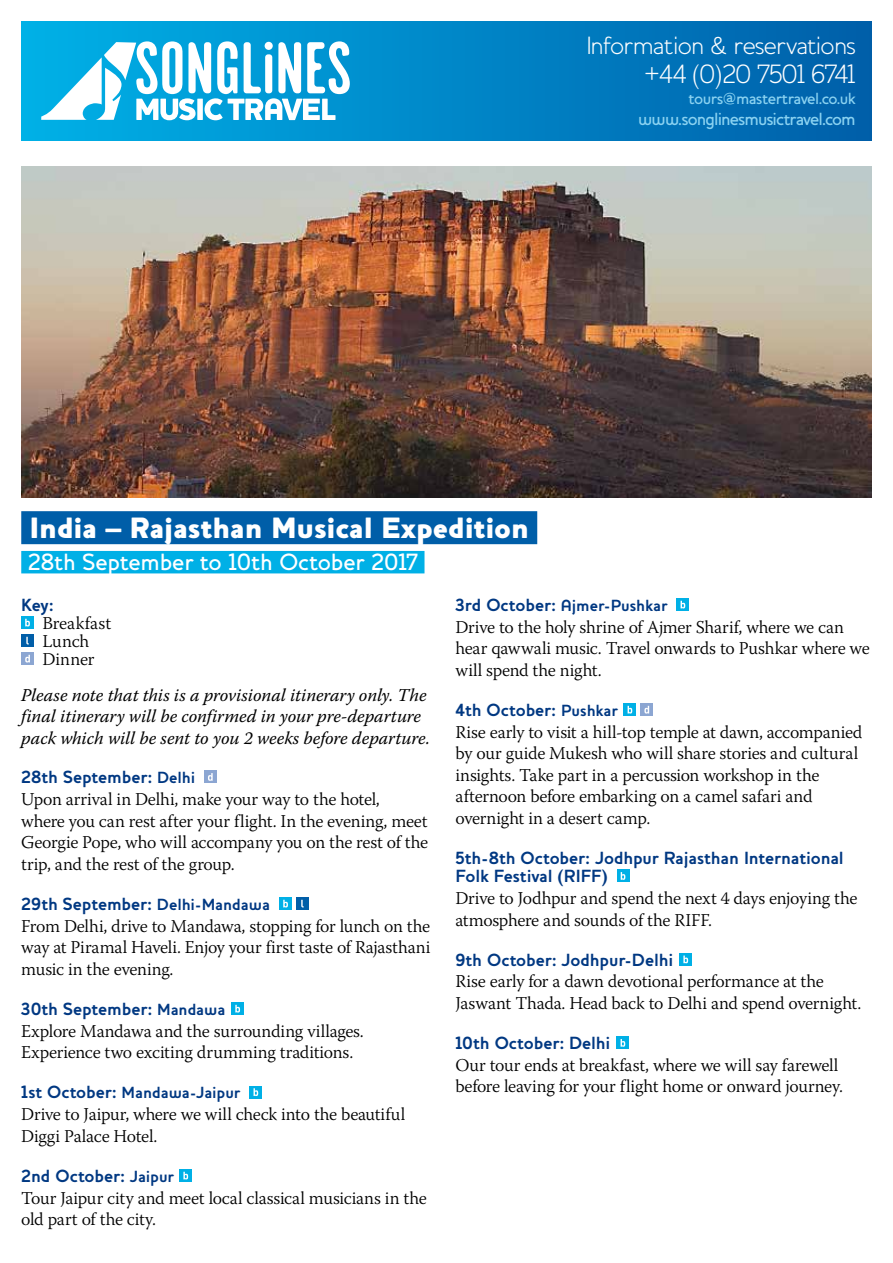
<style>
.page{position:relative;width:893px;height:1263px;background:#fff}
.page>*{position:absolute;margin:0;border:0;box-sizing:border-box;transform-origin:0 0}
.t1{font:800 30px "Houschka";letter-spacing:-.005em;color:#fff}
.t2{font:300 27px "Houschka";letter-spacing:-.045em;color:#fff}
.t3{font:300 25.5px "Houschka";letter-spacing:-.03em;color:#fff}
.t4{font:500 24px "Houschka";letter-spacing:-.01em;color:#fff}
.t5{font:300 18px/21.6px "Warnock Pro";letter-spacing:-.015em;color:#000}
.t6{font:700 18px/18px "Houschka";letter-spacing:-.005em;color:#003882}
.t7{font:italic 18px/21.6px "Warnock Pro";letter-spacing:-.005em;color:#000}
.t8{font:500 18px "Houschka";letter-spacing:-.045em;color:#8ad2f1}
.t9{font:700 16.5px "Houschka";letter-spacing:-.005em;color:#003882}
.t10{font:500 16.5px "Houschka";letter-spacing:-.03em;color:#8ad2f1}
.s1{font-size:16.5px}
.s2{font-size:18px}
</style>
<div class="page">
<img style="left:21px;top:166px;width:851px;height:331px">
<div style="left:21px;top:22px;width:851px;height:119px;background:linear-gradient(to right,#00b1e8,#005fa9)"></div>
<svg style="left:41px;top:41px;width:309px;height:79px"></svg>
<div style="left:265px;top:42px;width:8px;height:8px;background:#fff;border-radius:50%"></div>
<div style="left:21px;top:616px;width:13px;height:13px;background:#00b0e6"></div>
<svg style="left:25px;top:619px;width:5px;height:7px"></svg>
<div style="left:21px;top:634px;width:13px;height:13px;background:#005ea8"></div>
<svg style="left:26px;top:637px;width:3px;height:7px"></svg>
<div style="left:21px;top:652px;width:13px;height:13px;background:#8ca6d2"></div>
<svg style="left:25px;top:655px;width:5px;height:7px"></svg>
<div style="left:204px;top:771px;width:13px;height:12px;background:#8ca6d2"></div>
<svg style="left:208px;top:773px;width:5px;height:8px"></svg>
<div style="left:279px;top:897px;width:13px;height:13px;background:#00b0e6"></div>
<svg style="left:283px;top:900px;width:5px;height:7px"></svg>
<div style="left:296px;top:897px;width:13px;height:13px;background:#005ea8"></div>
<svg style="left:301px;top:900px;width:3px;height:7px"></svg>
<div style="left:231px;top:1002px;width:13px;height:13px;background:#00b0e6"></div>
<svg style="left:235px;top:1005px;width:5px;height:7px"></svg>
<div style="left:250px;top:1086px;width:12px;height:12px;background:#00b0e6"></div>
<svg style="left:253px;top:1088px;width:5px;height:8px"></svg>
<div style="left:179px;top:1169px;width:13px;height:13px;background:#00b0e6"></div>
<svg style="left:183px;top:1172px;width:5px;height:7px"></svg>
<svg style="left:677px;top:598px;width:12px;height:13px"></svg>
<svg style="left:681px;top:601px;width:4px;height:7px"></svg>
<svg style="left:624px;top:703px;width:12px;height:13px"></svg>
<svg style="left:628px;top:706px;width:4px;height:7px"></svg>
<div style="left:640px;top:703px;width:13px;height:13px;background:#8ca6d2"></div>
<svg style="left:644px;top:706px;width:5px;height:7px"></svg>
<svg style="left:617px;top:870px;width:12px;height:12px"></svg>
<svg style="left:621px;top:872px;width:4px;height:8px"></svg>
<div style="left:679px;top:953px;width:13px;height:13px;background:#00b0e6"></div>
<svg style="left:683px;top:955px;width:5px;height:8px"></svg>
<svg style="left:617px;top:1036px;width:12px;height:13px"></svg>
<svg style="left:621px;top:1039px;width:4px;height:8px"></svg>
<div style="left:21px;top:511px;width:516px;height:33px;background:#005ea8"></div>
<div style="left:21px;top:551px;width:403px;height:22px;background:#00b0e6"></div>
<h3 class="t3" style="left:586px;top:31px;width:271px">Information &amp; reservations</h3>
<h2 class="t2" style="left:644px;top:58px;width:213px">+44 (0)20 7501 6741</h2>
<p class="t10" style="left:689px;top:88px;width:169px">tours@mastertravel.co.uk</p>
<p class="t8" style="left:638px;top:108px;width:219px">www.songlinesmusictravel.com</p>
<h1 class="t1" style="left:30px;top:510px;width:501px">India – Rajasthan Musical Expedition</h1>
<h3 class="t4" style="left:28px;top:547px;width:391px">28th September to 10th October 2017</h3>
<p class="t6" style="left:21px;top:596px;width:34px">Key:</p>
<p class="t5" style="left:42px;top:614px;width:70px;line-height:18px">Breakfast<br>Lunch<br>Dinner</p>
<p class="t7" style="left:21px;top:684px;width:410px">Please note that this is a provisional itinerary only. The final itinerary will be confirmed in your pre-departure pack which will be sent to you 2 weeks before departure.</p>
<p class="t6" style="left:21px;top:768px;width:175px">28th September: <span class="s1">Delhi</span></p>
<p class="t5" style="left:21px;top:788px;width:408px">Upon arrival in Delhi, make your way to the hotel,<br>where you can rest after your flight. In the evening, meet Georgie Pope, who will accompany you on the rest of the trip, and the rest of the group.</p>
<p class="t6" style="left:21px;top:895px;width:250px">29th September: <span class="s1">Delhi-Mandawa</span></p>
<p class="t5" style="left:21px;top:914px;width:411px;text-align:justify">From Delhi, drive to Mandawa, stopping for lunch on the way at Piramal Haveli. Enjoy your first taste of Rajasthani music in the evening.</p>
<p class="t6" style="left:21px;top:1000px;width:206px">30th September: <span class="s1">Mandawa</span></p>
<p class="t5" style="left:21px;top:1019px;width:344px">Explore Mandawa and the surrounding villages.<br>Experience two exciting drumming traditions.</p>
<p class="t9" style="left:21px;top:1083px;width:221px"><span class="s2">1st October:</span> Mandawa-Jaipur</p>
<p class="t5" style="left:21px;top:1103px;width:386px">Drive to Jaipur, where we will check into the beautiful<br>Diggi Palace Hotel.</p>
<p class="t6" style="left:21px;top:1167px;width:154px">2nd October: <span class="s1">Jaipur</span></p>
<p class="t5" style="left:21px;top:1186px;width:407px">Tour Jaipur city and meet local classical musicians in the old part of the city.</p>
<p class="t9" style="left:455px;top:596px;width:213px"><span class="s2">3rd October:</span> Ajmer-Pushkar</p>
<p class="t5" style="left:455px;top:615px;width:416px">Drive to the holy shrine of Ajmer Sharif, where we can hear qawwali music. Travel onwards to Pushkar where we will spend the night.</p>
<p class="t6" style="left:455px;top:701px;width:164px">4th October: <span class="s1">Pushkar</span></p>
<p class="t5" style="left:455px;top:721px;width:408px">Rise early to visit a hill-top temple at dawn, accompanied by our guide Mukesh who will share stories and cultural insights. Take part in a percussion workshop in the afternoon before embarking on a camel safari and overnight in a desert camp.</p>
<p class="t6" style="left:455px;top:849px;width:390px">5th-8th October: Jodhpur Rajasthan International<br>Folk Festival (RIFF)</p>
<p class="t5" style="left:455px;top:887px;width:403px">Drive to Jodhpur and spend the next 4 days enjoying the atmosphere and sounds of the RIFF.</p>
<p class="t6" style="left:455px;top:951px;width:219px">9th October: Jodhpur-Delhi</p>
<p class="t5" style="left:455px;top:970px;width:407px">Rise early for a dawn devotional performance at the<br>Jaswant Thada. Head back to Delhi and spend overnight.</p>
<p class="t6" style="left:455px;top:1034px;width:156px">10th October: Delhi</p>
<p class="t5" style="left:455px;top:1054px;width:389px">Our tour ends at breakfast, where we will say farewell before leaving for your flight home or onward journey.</p>
</div>
